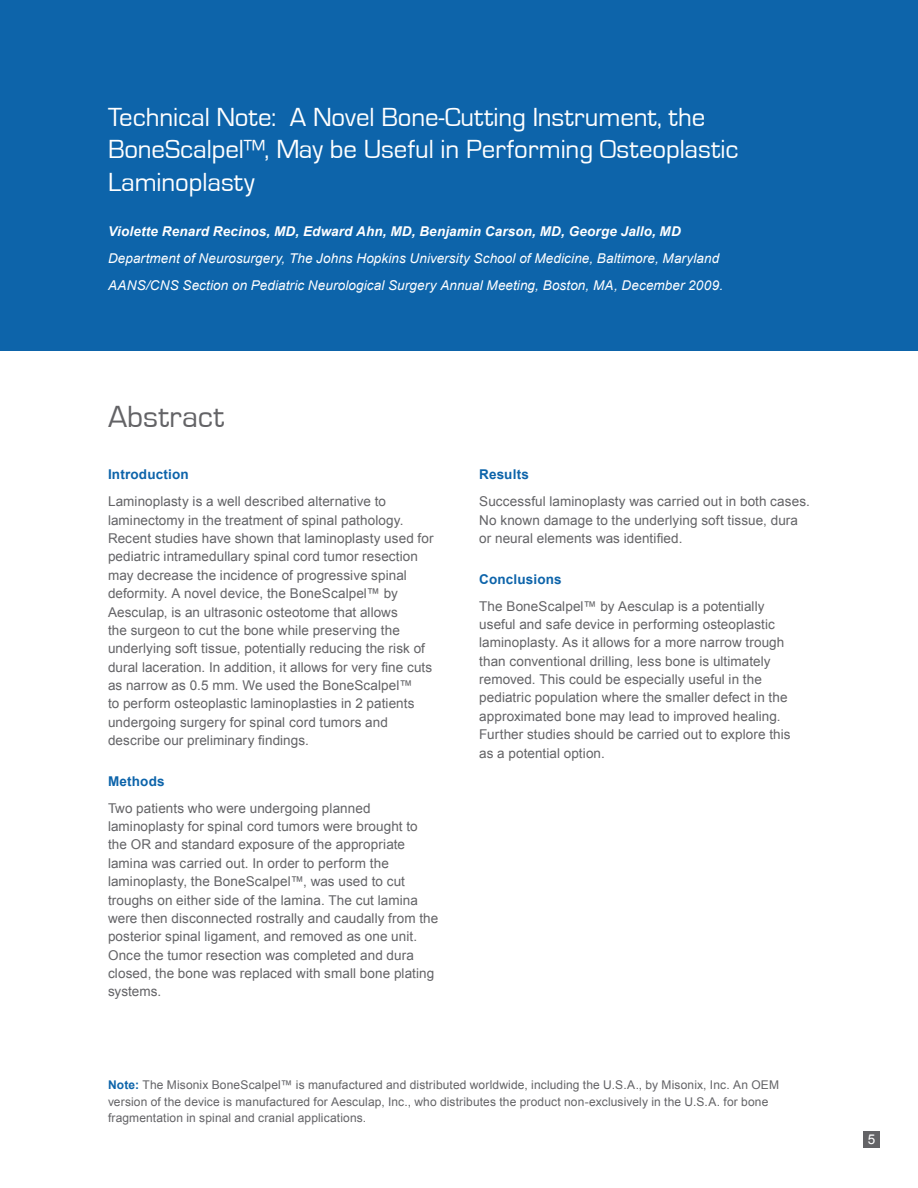
<style>
.page{position:relative;width:918px;height:1188px;background:#fff}
.page>*{position:absolute;margin:0;border:0;box-sizing:border-box;transform-origin:0 0}
.t1{font:31.5px "Eurostile";letter-spacing:.01em;color:#636366}
.abstract_head{font:27px/32.4px "Eurostile";letter-spacing:-.005em;color:#fff}
.body_text{font:13.5px/18.3px "Arial";letter-spacing:.005em;color:#636366}
.author_info{font:italic 13.5px "Arial";letter-spacing:.01em;color:#fff}
.author{font:italic 700 13.5px "Arial";letter-spacing:.01em;color:#fff}
.subsubhead{font:700 13.5px "Arial";letter-spacing:.01em;color:#0d64aa}
.t2{font:13.5px "Arial";color:#fff}
.notes{font:12px/16.8px "Arial";letter-spacing:.01em;color:#636366}
.s1{font-weight:700;color:#0d64aa}
</style>
<div class="page">
<div style="left:0;top:0;width:918px;height:351px;background:#0d64aa"></div>
<div style="left:863px;top:1132px;width:16px;height:16px;background:#636366"></div>
<p class="abstract_head" style="left:108px;top:101px;width:632px">Technical Note: A Novel Bone-Cutting Instrument, the<br>BoneScalpel™, May be Useful in Performing Osteoplastic<br>Laminoplasty</p>
<p class="author" style="left:108px;top:223px;width:574px">Violette Renard Recinos, MD, Edward Ahn, MD, Benjamin Carson, MD, George Jallo, MD</p>
<p class="author_info" style="left:108px;top:250px;width:613px">Department of Neurosurgery, The Johns Hopkins University School of Medicine, Baltimore, Maryland</p>
<p class="author_info" style="left:108px;top:277px;width:617px">AANS/CNS Section on Pediatric Neurological Surgery Annual Meeting, Boston, MA, December 2009.</p>
<p class="t1" style="left:108px;top:400px;width:117px">Abstract</p>
<p class="subsubhead" style="left:108px;top:466px;width:82px">Introduction</p>
<p class="body_text" style="left:108px;top:493px;width:327px">Laminoplasty is a well described alternative to laminectomy in the treatment of spinal pathology.<br>Recent studies have shown that laminoplasty used for pediatric intramedullary spinal cord tumor resection may decrease the incidence of progressive spinal deformity. A novel device, the BoneScalpel™ by Aesculap, is an ultrasonic osteotome that allows<br>the surgeon to cut the bone while preserving the underlying soft tissue, potentially reducing the risk of dural laceration. In addition, it allows for very fine cuts as narrow as 0.5 mm. We used the BoneScalpel™<br>to perform osteoplastic laminoplasties in 2 patients undergoing surgery for spinal cord tumors and describe our preliminary findings.</p>
<p class="subsubhead" style="left:108px;top:772px;width:58px">Methods</p>
<p class="body_text" style="left:108px;top:799px;width:332px">Two patients who were undergoing planned laminoplasty for spinal cord tumors were brought to the OR and standard exposure of the appropriate lamina was carried out. In order to perform the laminoplasty, the BoneScalpel™, was used to cut troughs on either side of the lamina. The cut lamina were then disconnected rostrally and caudally from the posterior spinal ligament, and removed as one unit.<br>Once the tumor resection was completed and dura closed, the bone was replaced with small bone plating systems.</p>
<p class="subsubhead" style="left:479px;top:466px;width:51px">Results</p>
<p class="body_text" style="left:479px;top:493px;width:332px">Successful laminoplasty was carried out in both cases.<br>No known damage to the underlying soft tissue, dura or neural elements was identified.</p>
<p class="subsubhead" style="left:479px;top:570px;width:84px">Conclusions</p>
<p class="body_text" style="left:479px;top:597px;width:313px">The BoneScalpel™ by Aesculap is a potentially useful and safe device in performing osteoplastic laminoplasty. As it allows for a more narrow trough than conventional drilling, less bone is ultimately removed. This could be especially useful in the pediatric population where the smaller defect in the approximated bone may lead to improved healing.<br>Further studies should be carried out to explore this as a potential option.</p>
<p class="notes" style="left:108px;top:1076px;width:673px"><span class="s1">Note:</span> The Misonix BoneScalpel™ is manufactured and distributed worldwide, including the U.S.A., by Misonix, Inc. An OEM version of the device is manufactured for Aesculap, Inc., who distributes the product non-exclusively in the U.S.A. for bone fragmentation in spinal and cranial applications.</p>
<p class="t2" style="left:868px;top:1131px;width:9px">5</p>
</div>
